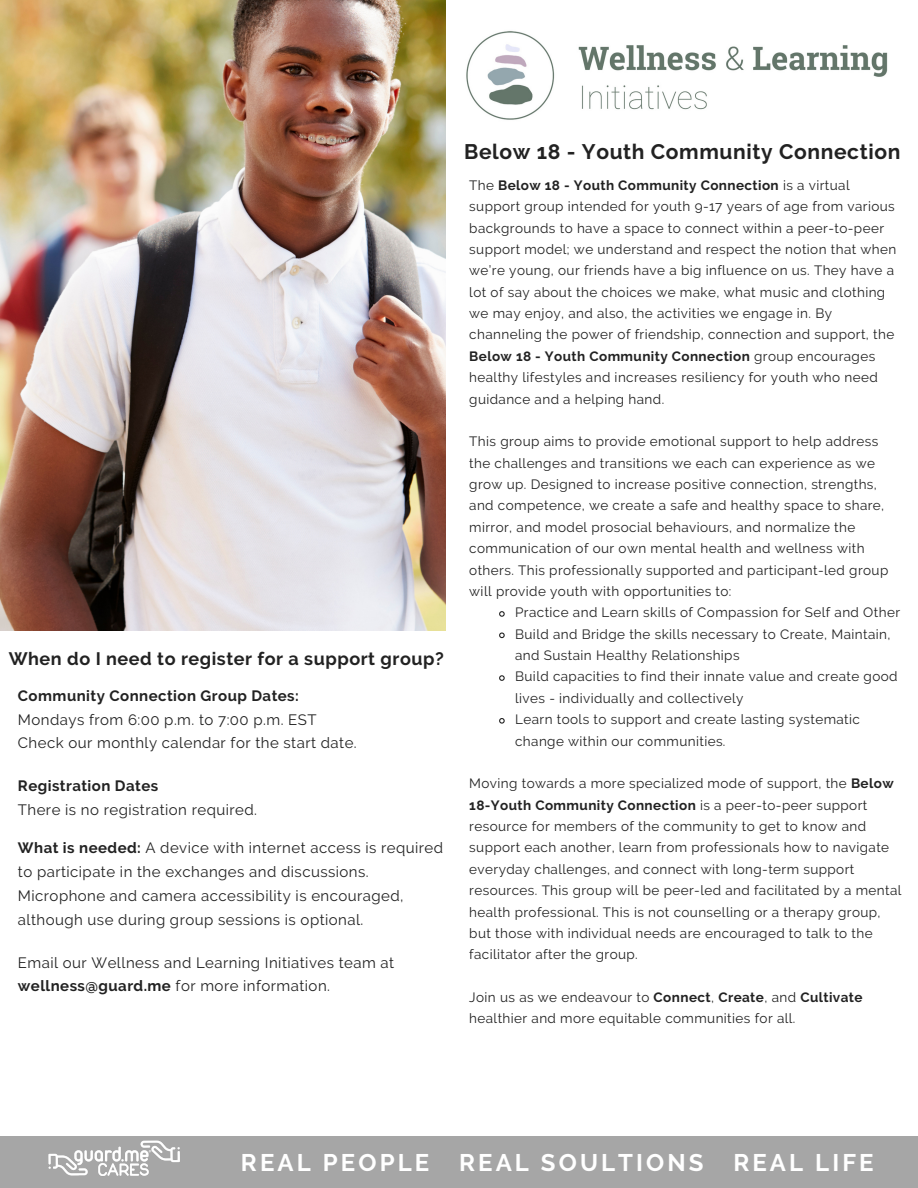
<style>
.page{position:relative;width:918px;height:1188px;background:#fff}
.page>*{position:absolute;margin:0;border:0;box-sizing:border-box;transform-origin:0 0}
.t1{font:700 24px "Raleway";letter-spacing:.13em;color:#fff}
.t2{font:700 21px "Raleway";letter-spacing:.03em;color:#222}
.t3{font:700 18px "Raleway";letter-spacing:.03em;color:#222}
.t4{font:15px/23.7px "Raleway";letter-spacing:.03em;color:#222}
.t5{font:700 15px "Raleway";letter-spacing:.03em;color:#222}
.t6{font:13.5px/21.3px "Raleway";letter-spacing:.03em;color:#222}
.s1{font-weight:700}
</style>
<div class="page">
<img style="left:0;top:0;width:446px;height:630px">
<div style="left:0;top:1136px;width:918px;height:52px;background:#a6a6a6"></div>
<svg style="left:499px;top:611px;width:6px;height:6px"></svg>
<svg style="left:499px;top:632px;width:6px;height:7px"></svg>
<svg style="left:499px;top:675px;width:6px;height:6px"></svg>
<svg style="left:499px;top:718px;width:6px;height:6px"></svg>
<img style="left:48px;top:1140px;width:132px;height:36px">
<img style="left:466px;top:31px;width:422px;height:89px">
<h2 class="t2" style="left:464px;top:139px;width:438px">Below 18 - Youth Community Connection</h2>
<h3 class="t3" style="left:9px;top:649px;width:437px">When do I need to register for a support group?</h3>
<p class="t5" style="left:18px;top:687px;width:282px">Community Connection Group Dates:</p>
<p class="t4" style="left:18px;top:707px;width:340px">Mondays from 6:00 p.m. to 7:00 p.m. EST<br>Check our monthly calendar for the start date.</p>
<p class="t5" style="left:18px;top:777px;width:142px">Registration Dates</p>
<p class="t4" style="left:18px;top:798px;width:241px">There is no registration required.</p>
<p class="t4" style="left:18px;top:836px;width:427px"><span class="s1">What is needed:</span> A device with internet access is required to participate in the exchanges and discussions.<br>Microphone and camera accessibility is encouraged, although use during group sessions is optional.</p>
<p class="t4" style="left:18px;top:951px;width:378px">Email our Wellness and Learning Initiatives team at <span class="s1">wellness@guard.me</span> for more information.</p>
<p class="t6" style="left:469px;top:174px;width:429px">The <span class="s1">Below 18 - Youth Community Connection</span> is a virtual support group intended for youth 9-17 years of age from various backgrounds to have a space to connect within a peer-to-peer support model; we understand and respect the notion that when we’re young, our friends have a big influence on us. They have a lot of say about the choices we make, what music and clothing we may enjoy, and also, the activities we engage in. By channeling the power of friendship, connection and support, the <span class="s1">Below 18 - Youth Community Connection</span> group encourages healthy lifestyles and increases resiliency for youth who need guidance and a helping hand.</p>
<p class="t6" style="left:469px;top:431px;width:421px">This group aims to provide emotional support to help address the challenges and transitions we each can experience as we grow up. Designed to increase positive connection, strengths, and competence, we create a safe and healthy space to share, mirror, and model prosocial behaviours, and normalize the communication of our own mental health and wellness with others. This professionally supported and participant-led group will provide youth with opportunities to:</p>
<p class="t6" style="left:515px;top:602px;width:386px">Practice and Learn skills of Compassion for Self and Other Build and Bridge the skills necessary to Create, Maintain, and Sustain Healthy Relationships<br>Build capacities to find their innate value and create good lives - individually and collectively<br>Learn tools to support and create lasting systematic change within our communities.</p>
<p class="t6" style="left:469px;top:773px;width:434px">Moving towards a more specialized mode of support, the <span class="s1">Below 18-Youth Community Connection</span> is a peer-to-peer support resource for members of the community to get to know and support each another, learn from professionals how to navigate everyday challenges, and connect with long-term support resources. This group will be peer-led and facilitated by a mental health professional. This is not counselling or a therapy group, but those with individual needs are encouraged to talk to the facilitator after the group.</p>
<p class="t6" style="left:469px;top:987px;width:395px">Join us as we endeavour to <span class="s1">Connect</span>, <span class="s1">Create</span>, and <span class="s1">Cultivate </span>healthier and more equitable communities for all.</p>
<h1 class="t1" style="left:241px;top:1148px;width:634px">REAL PEOPLE REAL SOULTIONS REAL LIFE</h1>
</div>
